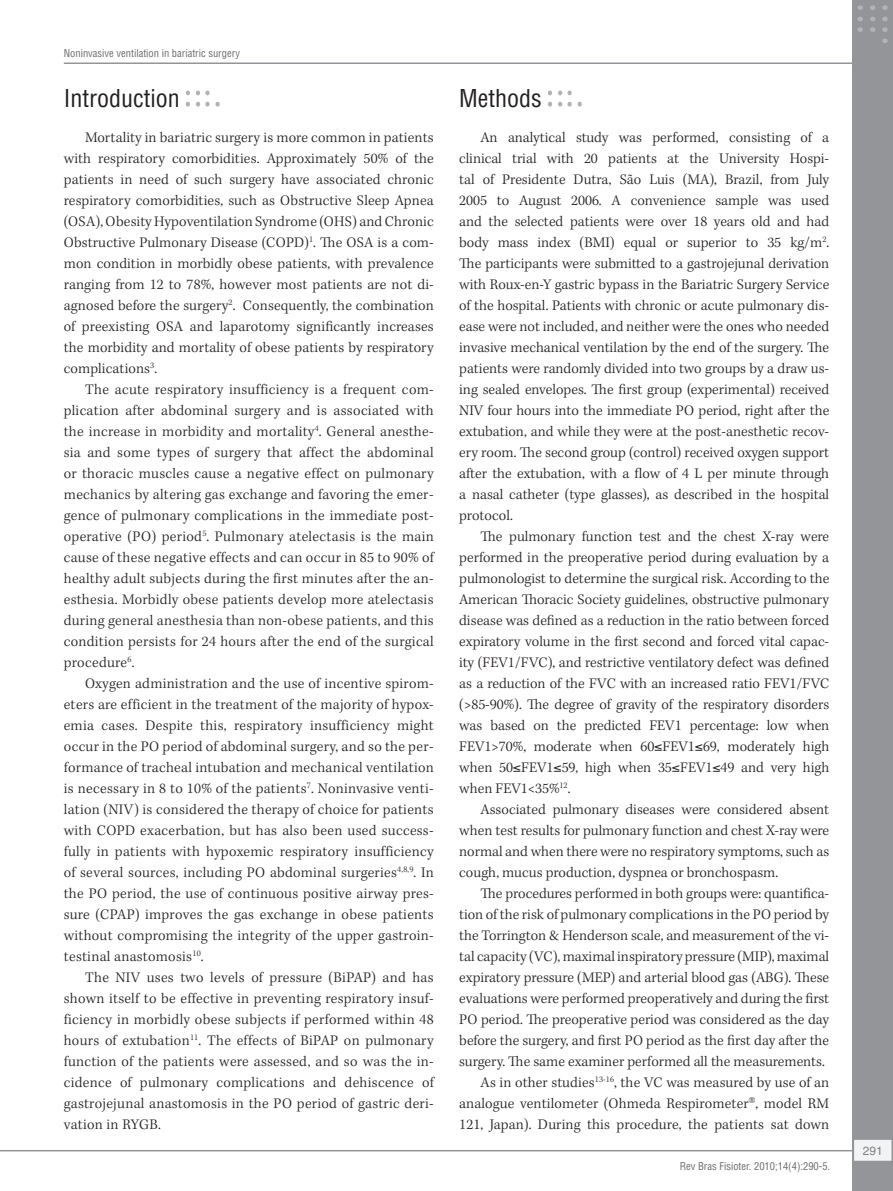
<style>
.page{position:relative;width:893px;height:1191px;background:#fff}
.page>*{position:absolute;margin:0;border:0;box-sizing:border-box;transform-origin:0 0}
.z04_0_Sub1{font:condensed 24px "Helvetica LT Std";color:#231f20}
.z05_0_texto_txt{font:300 15px/21px "Kepler Std";letter-spacing:.01em;color:#231f20;text-align:justify}
.t1{font:12px "Helvetica LT Std";color:#808285}
.z06_2_cabecalho{font:condensed 10.5px "Helvetica LT Std";color:#6c6d70}
</style>
<div class="page">
<hr style="left:0;top:1150px;width:879px;height:1px;background:#939598">
<hr style="left:64px;top:62px;width:810px;height:2px;background:#939598">
<div style="left:853px;top:0;width:40px;height:1191px;background:#939598"></div>
<div style="left:853px;top:1139px;width:39px;height:22px;background:#f2f3f4"></div>
<div style="left:853px;top:1138px;width:40px;height:24px;border:2px solid #939598"></div>
<svg style="left:857px;top:27px;width:6px;height:5px"></svg>
<svg style="left:857px;top:17px;width:6px;height:4px"></svg>
<svg style="left:857px;top:5px;width:6px;height:5px"></svg>
<svg style="left:870px;top:27px;width:5px;height:5px"></svg>
<svg style="left:870px;top:17px;width:5px;height:4px"></svg>
<svg style="left:870px;top:5px;width:5px;height:5px"></svg>
<svg style="left:882px;top:27px;width:6px;height:5px"></svg>
<svg style="left:882px;top:38px;width:6px;height:5px"></svg>
<svg style="left:882px;top:17px;width:6px;height:4px"></svg>
<svg style="left:882px;top:5px;width:6px;height:5px"></svg>
<svg style="left:196px;top:102px;width:24px;height:5px"></svg>
<svg style="left:186px;top:102px;width:4px;height:5px"></svg>
<svg style="left:196px;top:90px;width:14px;height:5px"></svg>
<svg style="left:186px;top:90px;width:4px;height:5px"></svg>
<svg style="left:578px;top:102px;width:4px;height:5px"></svg>
<svg style="left:558px;top:102px;width:14px;height:5px"></svg>
<svg style="left:548px;top:102px;width:4px;height:5px"></svg>
<svg style="left:558px;top:90px;width:14px;height:5px"></svg>
<svg style="left:548px;top:90px;width:4px;height:5px"></svg>
<p class="z06_2_cabecalho" style="left:64px;top:46px;width:178px">Noninvasive ventilation in bariatric surgery</p>
<p class="z04_0_Sub1" style="left:64px;top:83px;width:117px">Introduction</p>
<p class="z05_0_texto_txt" style="left:64px;top:127px;width:371px;text-indent:21px">Mortality in bariatric surgery is more common in patients with respiratory comorbidities. Approximately 50% of the patients in need of such surgery have associated chronic respiratory comorbidities, such as Obstructive Sleep Apnea (OSA), Obesity Hypoventilation Syndrome (OHS) and Chronic Obstructive Pulmonary Disease (COPD)<sup>1</sup>. The OSA is a com&shy;mon condition in morbidly obese patients, with prevalence ranging from 12 to 78%, however most patients are not di&shy;agnosed before the surgery<sup>2</sup>. Consequently, the combination of preexisting OSA and laparotomy significantly increases the morbidity and mortality of obese patients by respiratory complications<sup>3</sup>.</p>
<p class="z05_0_texto_txt" style="left:64px;top:379px;width:371px;text-indent:21px">The acute respiratory insufficiency is a frequent com&shy;plication after abdominal surgery and is associated with the increase in morbidity and mortality<sup>4</sup>. General anesthe&shy;sia and some types of surgery that affect the abdominal or thoracic muscles cause a negative effect on pulmonary mechanics by altering gas exchange and favoring the emer&shy;gence of pulmonary complications in the immediate post&shy;operative (PO) period<sup>5</sup>. Pulmonary atelectasis is the main cause of these negative effects and can occur in 85 to 90% of healthy adult subjects during the first minutes after the an&shy;esthesia. Morbidly obese patients develop more atelectasis during general anesthesia than non-obese patients, and this condition persists for 24 hours after the end of the surgical procedure<sup>6</sup>.</p>
<p class="z05_0_texto_txt" style="left:64px;top:673px;width:371px;text-indent:21px">Oxygen administration and the use of incentive spirom&shy;eters are efficient in the treatment of the majority of hypox&shy;emia cases. Despite this, respiratory insufficiency might occur in the PO period of abdominal surgery, and so the per&shy;formance of tracheal intubation and mechanical ventilation is necessary in 8 to 10% of the patients<sup>7</sup>. Noninvasive venti&shy;lation (NIV) is considered the therapy of choice for patients with COPD exacerbation, but has also been used success&shy;fully in patients with hypoxemic respiratory insufficiency of several sources, including PO abdominal surgeries<sup>4,8,9</sup>. In the PO period, the use of continuous positive airway pres&shy;sure (CPAP) improves the gas exchange in obese patients without compromising the integrity of the upper gastroin&shy;testinal anastomosis<sup>10</sup>.</p>
<p class="z05_0_texto_txt" style="left:64px;top:967px;width:371px;text-indent:21px">The NIV uses two levels of pressure (BiPAP) and has shown itself to be effective in preventing respiratory insuf&shy;ficiency in morbidly obese subjects if performed within 48 hours of extubation<sup>11</sup>. The effects of BiPAP on pulmonary function of the patients were assessed, and so was the in&shy;cidence of pulmonary complications and dehiscence of gastrojejunal anastomosis in the PO period of gastric deri&shy;vation in RYGB.</p>
<p class="z04_0_Sub1" style="left:459px;top:83px;width:84px">Methods</p>
<p class="z05_0_texto_txt" style="left:459px;top:127px;width:371px;text-indent:21px">An analytical study was performed, consisting of a clinical trial with 20 patients at the University Hospi&shy;tal of Presidente Dutra, São Luis (MA), Brazil, from July 2005 to August 2006. A convenience sample was used and the selected patients were over 18 years old and had body mass index (BMI) equal or superior to 35 kg/m<sup>2</sup>.<br>The participants were submitted to a gastrojejunal derivation with Roux-en-Y gastric bypass in the Bariatric Surgery Service of the hospital. Patients with chronic or acute pulmonary dis&shy;ease were not included, and neither were the ones who needed invasive mechanical ventilation by the end of the surgery. The patients were randomly divided into two groups by a draw us&shy;ing sealed envelopes. The first group (experimental) received NIV four hours into the immediate PO period, right after the extubation, and while they were at the post-anesthetic recov&shy;ery room. The second group (control) received oxygen support after the extubation, with a flow of 4 L per minute through a nasal catheter (type glasses), as described in the hospital protocol.</p>
<p class="z05_0_texto_txt" style="left:459px;top:526px;width:371px;text-indent:21px">The pulmonary function test and the chest X-ray were performed in the preoperative period during evaluation by a pulmonologist to determine the surgical risk. According to the American Thoracic Society guidelines, obstructive pulmonary disease was defined as a reduction in the ratio between forced expiratory volume in the first second and forced vital capac&shy;ity (FEV1/FVC), and restrictive ventilatory defect was defined as a reduction of the FVC with an increased ratio FEV1/FVC (&gt;85-90%). The degree of gravity of the respiratory disorders was based on the predicted FEV1 percentage: low when FEV1&gt;70%, moderate when 60≤FEV1≤69, moderately high when 50≤FEV1≤59, high when 35≤FEV1≤49 and very high when FEV1&lt;35%<sup>12</sup>.</p>
<p class="z05_0_texto_txt" style="left:459px;top:799px;width:371px;text-indent:21px">Associated pulmonary diseases were considered absent when test results for pulmonary function and chest X-ray were normal and when there were no respiratory symptoms, such as cough, mucus production, dyspnea or bronchospasm.</p>
<p class="z05_0_texto_txt" style="left:459px;top:883px;width:371px;text-indent:21px">The procedures performed in both groups were: quantifica&shy;tion of the risk of pulmonary complications in the PO period by the Torrington &amp; Henderson scale, and measurement of the vi&shy;tal capacity (VC), maximal inspiratory pressure (MIP), maximal expiratory pressure (MEP) and arterial blood gas (ABG). These evaluations were performed preoperatively and during the first PO period. The preoperative period was considered as the day before the surgery, and first PO period as the first day after the surgery. The same examiner performed all the measurements.</p>
<p class="z05_0_texto_txt" style="left:459px;top:1072px;width:371px;text-indent:21px">As in other studies<sup>13-16</sup>, the VC was measured by use of an analogue ventilometer (Ohmeda Respirometer<sup>®</sup>, model RM 121, Japan). During this procedure, the patients sat down</p>
<p class="z06_2_cabecalho" style="left:680px;top:1160px;width:152px">Rev Bras Fisioter. 2010;14(4):290-5.</p>
<p class="t1" style="left:863px;top:1143px;width:22px">291</p>
</div>
